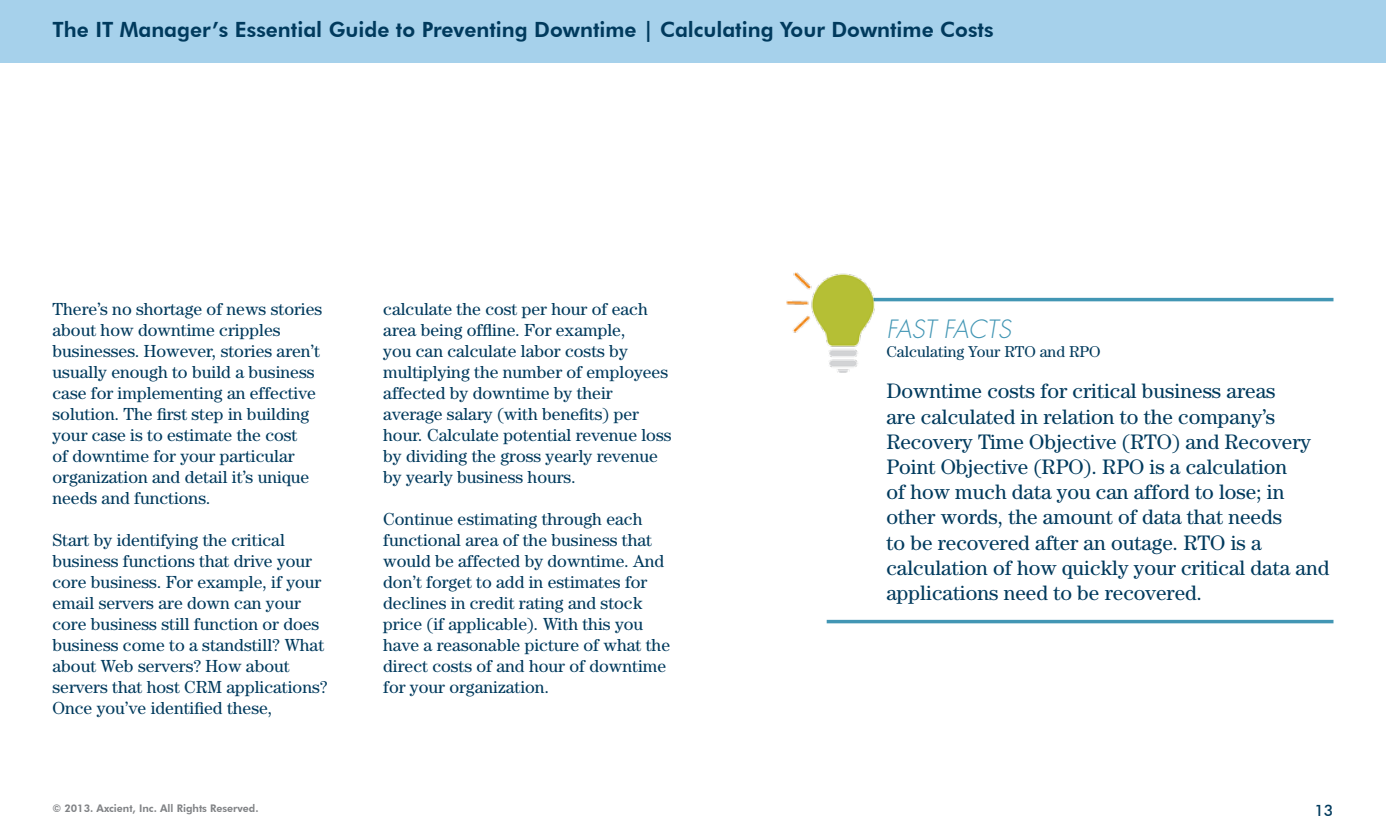
<style>
.page{position:relative;width:1386px;height:840px;background:#fff}
.page>*{position:absolute;margin:0;border:0;box-sizing:border-box;transform-origin:0 0}
.t1{font:italic 300 24.5px "Futura Std";color:#4296b4}
.t2{font:21px/25.2px "Century Std";color:#003a5d}
.t3{font:800 21px "Futura BT";color:#003a5d}
.t4{font:17.5px/21px "Century Std";color:#003a5d}
.t5{font:15.75px "Century Std";color:#003a5d}
.t6{font:500 15.75px "Futura BT";color:#003a5d}
.t7{font:800 10.5px "Futura BT";color:#808285}
</style>
<div class="page">
<div style="left:0;top:0;width:1386px;height:63px;background:#a6d1eb"></div>
<hr style="left:827px;top:298px;width:507px;height:3px;background:#4296b4">
<hr style="left:827px;top:620px;width:507px;height:3px;background:#4296b4">
<img style="left:787px;top:273px;width:99px;height:100px">
<p class="t3" style="left:52px;top:17px;width:943px">The IT Manager’s Essential Guide to Preventing Downtime | Calculating Your Downtime Costs</p>
<p class="t4" style="left:52px;top:298px;width:271px">There’s no shortage of news stories about how downtime cripples businesses. However, stories aren’t usually enough to build a business case for implementing an effective solution. The first step in building your case is to estimate the cost<br>of downtime for your particular organization and detail it’s unique needs and functions.</p>
<p class="t4" style="left:52px;top:529px;width:277px">Start by identifying the critical business functions that drive your core business. For example, if your email servers are down can your core business still function or does business come to a standstill? What about Web servers? How about servers that host CRM applications?<br>Once you’ve identified these,</p>
<p class="t7" style="left:52px;top:801px;width:208px">© 2013. Axcient, Inc. All Rights Reserved.</p>
<p class="t4" style="left:383px;top:298px;width:290px">calculate the cost per hour of each area being offline. For example,<br>you can calculate labor costs by multiplying the number of employees affected by downtime by their average salary (with benefits) per hour. Calculate potential revenue loss by dividing the gross yearly revenue by yearly business hours.</p>
<p class="t4" style="left:383px;top:508px;width:288px">Continue estimating through each functional area of the business that would be affected by downtime. And don’t forget to add in estimates for declines in credit rating and stock price (if applicable). With this you have a reasonable picture of what the direct costs of and hour of downtime for your organization.</p>
<h1 class="t1" style="left:886px;top:314px;width:126px">FAST FACTS</h1>
<p class="t5" style="left:886px;top:342px;width:216px">Calculating Your RTO and RPO</p>
<p class="t2" style="left:886px;top:378px;width:444px">Downtime costs for critical business areas<br>are calculated in relation to the company’s Recovery Time Objective (RTO) and Recovery Point Objective (RPO). RPO is a calculation<br>of how much data you can afford to lose; in other words, the amount of data that needs<br>to be recovered after an outage. RTO is a calculation of how quickly your critical data and applications need to be recovered.</p>
<p class="t6" style="left:1314px;top:800px;width:21px">13</p>
</div>
